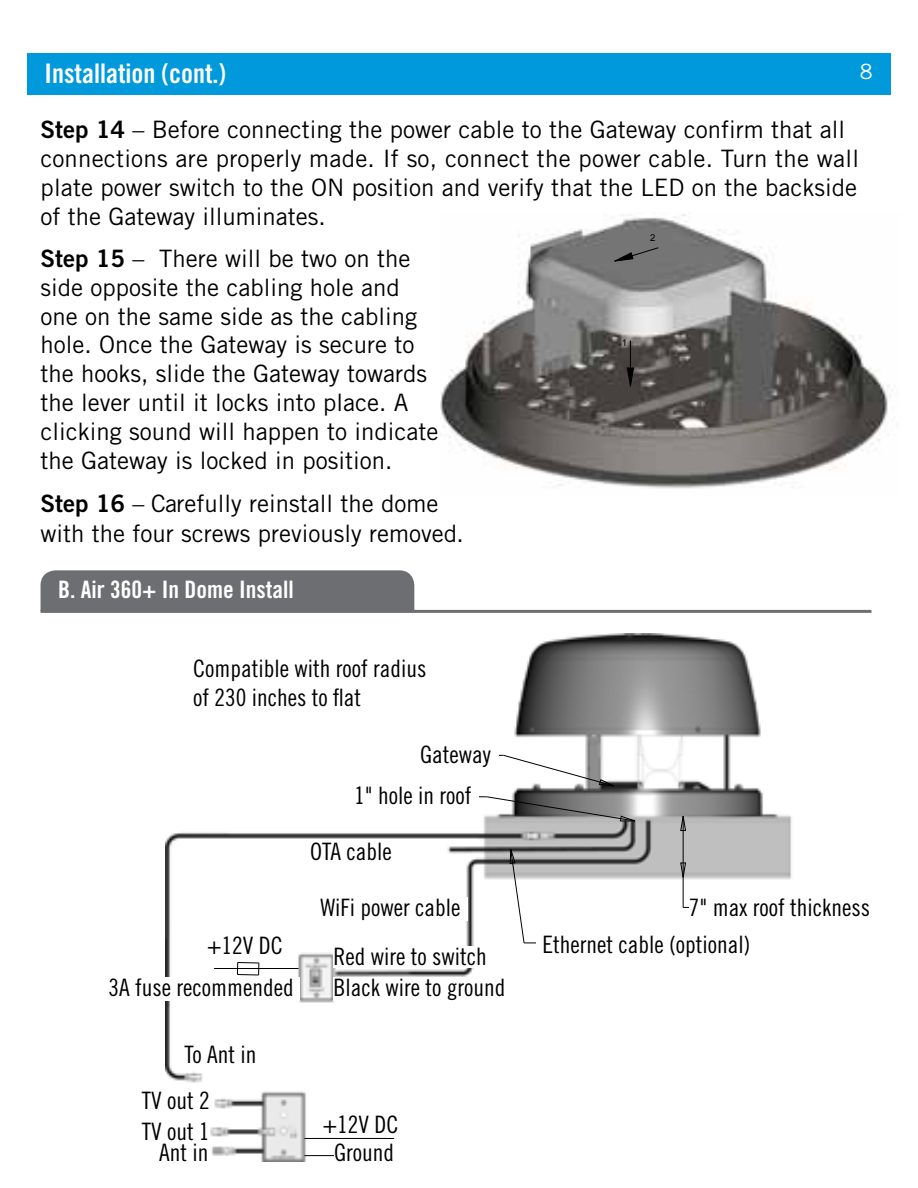
<style>
.page{position:relative;width:918px;height:1188px;background:#fff}
.page>*{position:absolute;margin:0;border:0;box-sizing:border-box;transform-origin:0 0}
.t1{font:27px "Trade Gothic Bold Cond Twenty";color:#fff}
.t2{font:24px/28.8px "Trade Gothic";color:#000}
.t3{font:24px/30.9px "Trade Gothic Cond Eighteen";color:#000}
.t4{font:24px "Trade Gothic Bold Cond Twenty";color:#fff}
.t5{font:21px "Trade Gothic";color:#fff}
.t6{font:9.9px "Arial";color:#000}
.t7{font:9.6px "Arial";color:#000}
.s1{font-family:"Trade Gothic Bold Two"}
.s2{font-family:"Trade Gothic"}
</style>
<div class="page">
<div style="left:41px;top:570px;width:373px;height:40px;background:#6d6e71"></div>
<hr style="left:41px;top:610px;width:830px;height:3px;background:#6d6e71">
<div style="left:27px;top:53px;width:864px;height:41px;background:#009adc"></div>
<img style="left:441px;top:214px;width:456px;height:275px">
<svg style="left:615px;top:247px;width:45px;height:14px"></svg>
<svg style="left:627px;top:341px;width:6px;height:45px"></svg>
<img style="left:166px;top:633px;width:626px;height:528px">
<hr style="left:304px;top:1155px;width:90px;height:1px;background:#000">
<hr style="left:304px;top:1138px;width:90px;height:1px;background:#000">
<hr style="left:214px;top:968px;width:85px;height:1px;background:#000">
<hr style="left:237px;top:974px;width:22px;height:2px;background:#000">
<hr style="left:238px;top:962px;width:21px;height:2px;background:#000">
<svg style="left:681px;top:816px;width:5px;height:15px"></svg>
<svg style="left:681px;top:863px;width:5px;height:14px"></svg>
<svg style="left:510px;top:849px;width:33px;height:94px"></svg>
<svg style="left:468px;top:796px;width:167px;height:25px"></svg>
<svg style="left:485px;top:755px;width:129px;height:31px"></svg>
<hr style="left:683px;top:816px;width:1px;height:91px;background:#000">
<div style="left:193px;top:658px;width:298px;height:71px;background:#fff"></div>
<div style="left:420px;top:744px;width:79px;height:23px;background:#fff"></div>
<div style="left:354px;top:786px;width:125px;height:23px;background:#fff"></div>
<div style="left:310px;top:841px;width:88px;height:30px;background:#fff"></div>
<div style="left:321px;top:897px;width:147px;height:23px;background:#fff"></div>
<div style="left:207px;top:936px;width:88px;height:23px;background:#fff"></div>
<div style="left:333px;top:946px;width:155px;height:21px;background:#fff"></div>
<div style="left:333px;top:977px;width:175px;height:23px;background:#fff"></div>
<div style="left:536px;top:934px;width:216px;height:30px;background:#fff"></div>
<div style="left:142px;top:1091px;width:69px;height:25px;background:#fff"></div>
<div style="left:142px;top:1122px;width:68px;height:21px;background:#fff"></div>
<div style="left:323px;top:1114px;width:88px;height:23px;background:#fff"></div>
<div style="left:146px;top:1142px;width:64px;height:21px;background:#fff"></div>
<div style="left:334px;top:1142px;width:73px;height:34px;background:#fff"></div>
<div style="left:689px;top:897px;width:191px;height:27px;background:#fff"></div>
<div style="left:185px;top:1044px;width:78px;height:23px;background:#fff"></div>
<div style="left:109px;top:977px;width:191px;height:23px;background:#fff"></div>
<p class="t1" style="left:45px;top:57px;width:183px">Installation (cont.)</p>
<p class="t5" style="left:860px;top:59px;width:14px">8</p>
<p class="t2" style="left:40px;top:115px;width:820px"><span class="s1">Step 14</span> – Before connecting the power cable to the Gateway confirm that all connections are properly made. If so, connect the power cable. Turn the wall plate power switch to the ON position and verify that the LED on the backside of the Gateway illuminates.</p>
<p class="t2" style="left:40px;top:244px;width:400px"><span class="s1">Step 15</span> – There will be two on the side opposite the cabling hole and one on the same side as the cabling hole. Once the Gateway is secure to the hooks, slide the Gateway towards the lever until it locks into place. A clicking sound will happen to indicate the Gateway is locked in position.</p>
<p class="t2" style="left:40px;top:488px;width:425px;line-height:30px"><span class="s1">Step 16</span> – Carefully reinstall the dome with the four screws previously removed.</p>
<p class="t4" style="left:58px;top:574px;width:237px">B. Air 360+ In Dome Install</p>
<p class="t7" style="left:650px;top:232px;width:7px">2</p>
<p class="t7" style="left:622px;top:337px;width:7px">1</p>
<p class="t3" style="left:193px;top:654px;width:235px;line-height:28.8px">Compatible with roof radius of 230 inches to flat</p>
<p class="t3" style="left:354px;top:733px;width:138px;line-height:41.7px;text-indent:66px">Gateway<br>1<span class="s2">"</span> hole in roof</p>
<p class="t3" style="left:310px;top:835px;width:83px">OTA cable</p>
<p class="t3" style="left:321px;top:892px;width:141px">WiFi power cable</p>
<p class="t3" style="left:207px;top:930px;width:77px">+12V DC</p>
<p class="t6" style="left:432px;top:749px;width:51px">GATEWAY</p>
<p class="t6" style="left:376px;top:791px;width:84px">1" HOLE IN ROOF</p>
<p class="t6" style="left:330px;top:845px;width:57px">OTA CABLE</p>
<p class="t6" style="left:366px;top:902px;width:98px">WIFI POWER CABLE</p>
<p class="t6" style="left:220px;top:944px;width:42px">+12V DC</p>
<p class="t6" style="left:173px;top:985px;width:125px">3A FUSE RECOMMENDED</p>
<p class="t3" style="left:333px;top:941px;width:173px">Red wire to switch<br>Black wire to ground</p>
<p class="t6" style="left:338px;top:952px;width:116px">RED WIRE - TO SWITCH</p>
<p class="t6" style="left:339px;top:984px;width:132px">BLACK WIRE - TO GROUND</p>
<p class="t3" style="left:109px;top:972px;width:187px">3A fuse recommended</p>
<p class="t3" style="left:185px;top:1038px;width:73px">To Ant in</p>
<p class="t6" style="left:192px;top:1050px;width:51px">TO ANT IN</p>
<p class="t3" style="left:142px;top:1085px;width:69px">TV out 2<br>TV out 1</p>
<p class="t6" style="left:150px;top:1099px;width:46px">TV OUT 2</p>
<p class="t6" style="left:150px;top:1125px;width:46px">TV OUT 1</p>
<p class="t3" style="left:323px;top:1108px;width:77px">+12V DC</p>
<p class="t6" style="left:342px;top:1122px;width:42px">+12V DC</p>
<p class="t3" style="left:159px;top:1137px;width:51px">Ant in</p>
<p class="t3" style="left:334px;top:1136px;width:61px">Ground</p>
<p class="t6" style="left:162px;top:1146px;width:34px">ANT IN</p>
<p class="t3" style="left:689px;top:892px;width:183px">7<span class="s2">"</span> max roof thickness</p>
<p class="t6" style="left:702px;top:901px;width:126px">7" MAX ROOF THICKNESS</p>
<p class="t3" style="left:543px;top:928px;width:209px">Ethernet cable (optional)</p>
<p class="t6" style="left:547px;top:937px;width:150px">ETHERNET CABLE (OPTIONAL)</p>
</div>
